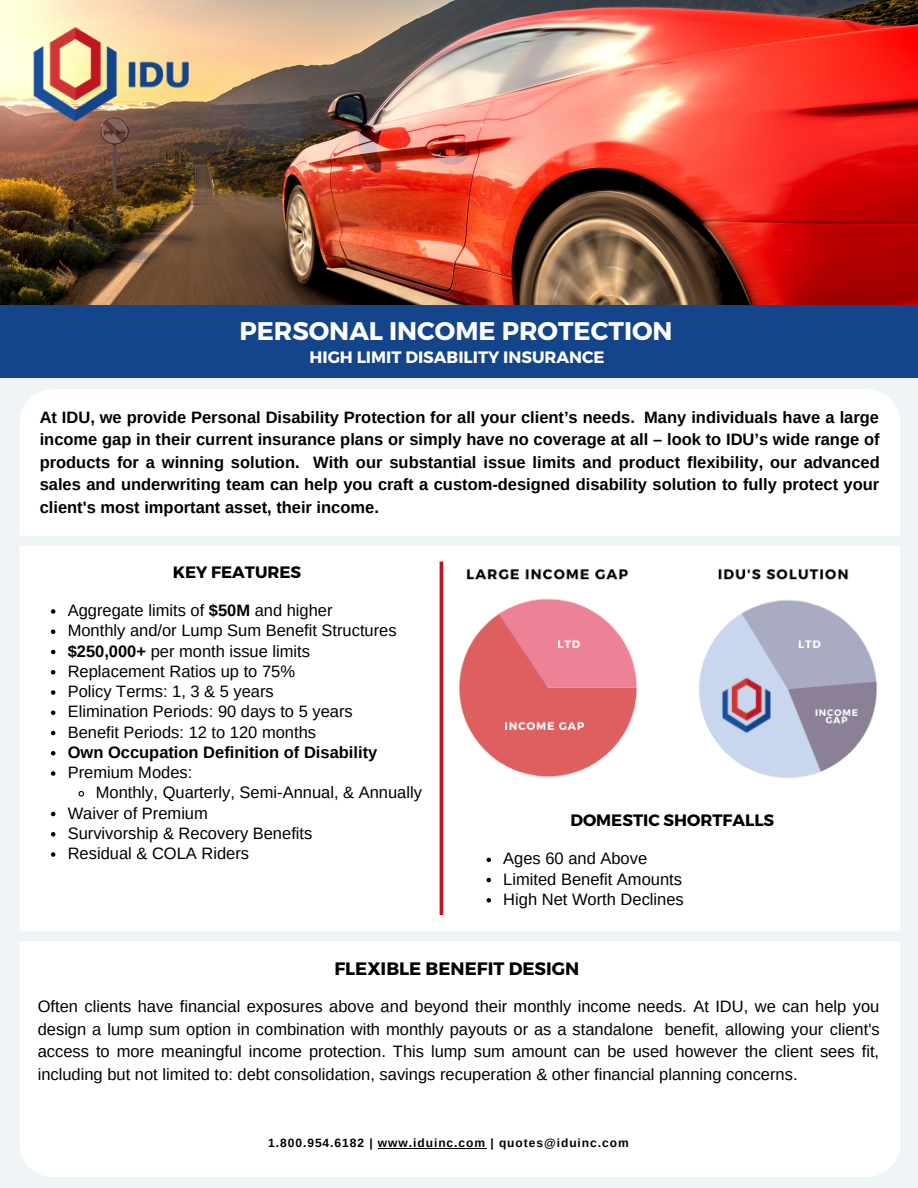
<style>
.page{position:relative;width:918px;height:1188px;background:#eff4f6}
.page>*{position:absolute;margin:0;border:0;box-sizing:border-box;transform-origin:0 0}
.t1{font:700 25.5px "Montserrat";color:#fff}
.t2{font:700 18px "Montserrat";color:#000}
.t3{font:16.5px/20.2px "Arimo";color:#000}
.t4{font:700 16.5px/22.5px "Arimo";color:#000;text-align:justify}
.t5{font:700 16.5px "Montserrat";color:#000}
.t6{font:700 16.5px "Montserrat";color:#fff}
.t7{font:700 12px "Arimo";letter-spacing:.08em;color:#000}
.s1{font-weight:700}
</style>
<div class="page">
<img style="left:0;top:0;width:918px;height:305px">
<div style="left:19px;top:389px;width:881px;height:787px;background:#fff;border-radius:33px"></div>
<svg style="left:440px;top:562px;width:3px;height:353px"></svg>
<div style="left:19px;top:536px;width:881px;height:10px;background:#eff4f6"></div>
<div style="left:0;top:305px;width:918px;height:72px;background:#144489"></div>
<img style="left:459px;top:569px;width:418px;height:209px">
<svg style="left:51px;top:609px;width:4px;height:5px"></svg>
<svg style="left:51px;top:630px;width:4px;height:4px"></svg>
<svg style="left:51px;top:650px;width:4px;height:4px"></svg>
<svg style="left:51px;top:670px;width:4px;height:5px"></svg>
<svg style="left:51px;top:690px;width:4px;height:5px"></svg>
<svg style="left:51px;top:711px;width:4px;height:4px"></svg>
<svg style="left:51px;top:731px;width:4px;height:4px"></svg>
<svg style="left:51px;top:751px;width:4px;height:5px"></svg>
<svg style="left:51px;top:771px;width:4px;height:5px"></svg>
<svg style="left:78px;top:791px;width:7px;height:6px"></svg>
<svg style="left:51px;top:812px;width:4px;height:4px"></svg>
<svg style="left:51px;top:832px;width:4px;height:5px"></svg>
<svg style="left:51px;top:852px;width:4px;height:5px"></svg>
<svg style="left:487px;top:858px;width:4px;height:4px"></svg>
<svg style="left:487px;top:878px;width:4px;height:4px"></svg>
<svg style="left:487px;top:898px;width:4px;height:5px"></svg>
<div style="left:19px;top:931px;width:881px;height:10px;background:#eff4f6"></div>
<hr style="left:378px;top:1148px;width:108px;height:1px;background:#000">
<img style="left:7px;top:20px;width:221px;height:107px">
<h1 class="t1" style="left:239px;top:314px;width:435px">PERSONAL INCOME PROTECTION</h1>
<p class="t6" style="left:310px;top:347px;width:297px">HIGH LIMIT DISABILITY INSURANCE</p>
<p class="t4" style="left:40px;top:406px;width:842px">At IDU, we provide Personal Disability Protection for all your client’s needs. Many individuals have a large income gap in their current insurance plans or simply have no coverage at all – look to IDU’s wide range of products for a winning solution. With our substantial issue limits and product flexibility, our advanced sales and underwriting team can help you craft a custom-designed disability solution to fully protect your client's most important asset, their income.</p>
<p class="t5" style="left:173px;top:561px;width:130px">KEY FEATURES</p>
<p class="t3" style="left:68px;top:600px;width:331px">Aggregate limits of <span class="s1">$50M</span> and higher<br>Monthly and/or Lump Sum Benefit Structures <span class="s1">$250,000+</span> per month issue limits Replacement Ratios up to 75%<br>Policy Terms: 1, 3 &amp; 5 years<br>Elimination Periods: 90 days to 5 years Benefit Periods: 12 to 120 months</p>
<p class="t4" style="left:68px;top:741px;width:311px">Own Occupation Definition of Disability</p>
<p class="t3" style="left:68px;top:762px;width:126px">Premium Modes:</p>
<p class="t3" style="left:96px;top:782px;width:328px">Monthly, Quarterly, Semi-Annual, &amp; Annually</p>
<p class="t3" style="left:68px;top:803px;width:142px">Waiver of Premium</p>
<p class="t3" style="left:68px;top:823px;width:246px">Survivorship &amp; Recovery Benefits</p>
<p class="t3" style="left:68px;top:843px;width:183px">Residual &amp; COLA Riders</p>
<p class="t5" style="left:570px;top:809px;width:205px">DOMESTIC SHORTFALLS</p>
<p class="t3" style="left:503px;top:848px;width:182px">Ages 60 and Above<br>Limited Benefit Amounts<br>High Net Worth Declines</p>
<p class="t2" style="left:334px;top:957px;width:247px">FLEXIBLE BENEFIT DESIGN</p>
<p class="t3" style="left:38px;top:995px;width:843px;line-height:22.5px;text-align:justify">Often clients have financial exposures above and beyond their monthly income needs. At IDU, we can help you design a lump sum option in combination with monthly payouts or as a standalone benefit, allowing your client's access to more meaningful income protection. This lump sum amount can be used however the client sees fit, including but not limited to: debt consolidation, savings recuperation &amp; other financial planning concerns.</p>
<p class="t7" style="left:268px;top:1136px;width:362px">1.800.954.6182 | www.iduinc.com | quotes@iduinc.com</p>
</div>
